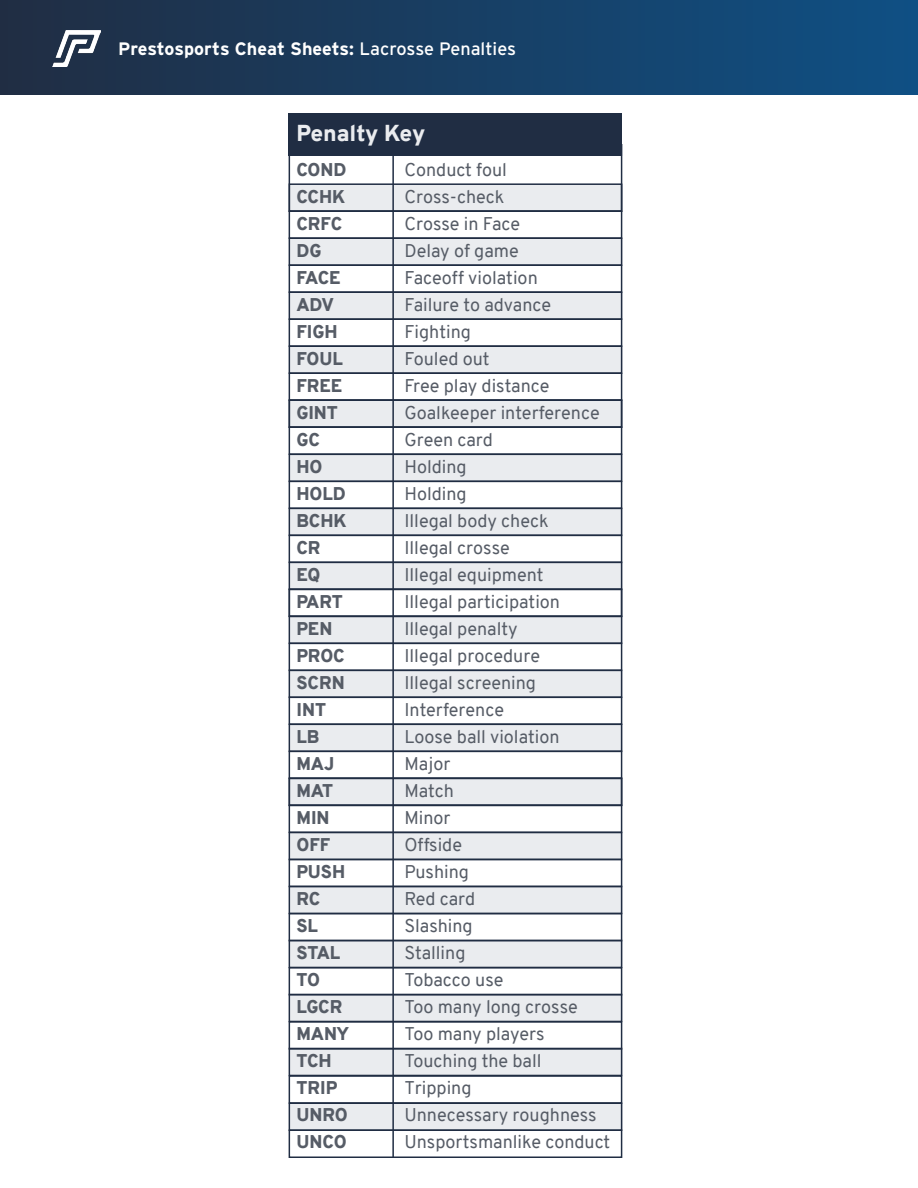
<style>
.page{position:relative;width:918px;height:1188px;background:#fff}
.page>*{position:absolute;margin:0;border:0;box-sizing:border-box;transform-origin:0 0}
.t1{font:900 22.5px "Overpass";letter-spacing:-.01em;color:#eaecef}
.t2{font:18px "Overpass";color:#565c66}
.t3{font:900 18px "Overpass";color:#565c66}
.t4{font:700 18px "Interstate";color:#fff}
.s1{font-weight:400}
</style>
<div class="page">
<div style="left:289px;top:144px;width:333px;height:1014px;background:#eaecef"></div>
<div style="left:289px;top:156px;width:333px;height:27px;background:#fff"></div>
<div style="left:289px;top:264px;width:333px;height:28px;background:#fff"></div>
<div style="left:289px;top:697px;width:333px;height:27px;background:#fff"></div>
<div style="left:289px;top:481px;width:333px;height:27px;background:#fff"></div>
<div style="left:289px;top:913px;width:333px;height:27px;background:#fff"></div>
<div style="left:289px;top:373px;width:333px;height:27px;background:#fff"></div>
<div style="left:289px;top:805px;width:333px;height:27px;background:#fff"></div>
<div style="left:289px;top:589px;width:333px;height:27px;background:#fff"></div>
<div style="left:289px;top:1021px;width:333px;height:28px;background:#fff"></div>
<div style="left:289px;top:210px;width:333px;height:28px;background:#fff"></div>
<div style="left:289px;top:319px;width:333px;height:28px;background:#fff"></div>
<div style="left:289px;top:751px;width:333px;height:28px;background:#fff"></div>
<div style="left:289px;top:535px;width:333px;height:28px;background:#fff"></div>
<div style="left:289px;top:967px;width:333px;height:28px;background:#fff"></div>
<div style="left:289px;top:427px;width:333px;height:28px;background:#fff"></div>
<div style="left:289px;top:859px;width:333px;height:28px;background:#fff"></div>
<div style="left:289px;top:643px;width:333px;height:28px;background:#fff"></div>
<div style="left:289px;top:1076px;width:333px;height:27px;background:#fff"></div>
<div style="left:289px;top:1130px;width:333px;height:28px;background:#fff"></div>
<div style="left:289px;top:114px;width:333px;height:42px;background:#202d43"></div>
<div style="left:0;top:0;width:918px;height:94px;background:linear-gradient(to right,#212d43,#0f5084)"></div>
<img style="left:53px;top:30px;width:48px;height:37px">
<div style="left:289px;top:562px;width:333px;height:28px;border:2px solid #202d43"></div>
<div style="left:289px;top:535px;width:333px;height:28px;border:2px solid #202d43"></div>
<div style="left:289px;top:967px;width:333px;height:28px;border:2px solid #202d43"></div>
<div style="left:289px;top:994px;width:333px;height:28px;border:2px solid #202d43"></div>
<div style="left:289px;top:1021px;width:333px;height:29px;border:2px solid #202d43"></div>
<div style="left:289px;top:1048px;width:333px;height:28px;border:2px solid #202d43"></div>
<div style="left:289px;top:1075px;width:333px;height:29px;border:2px solid #202d43"></div>
<div style="left:289px;top:1102px;width:333px;height:29px;border:2px solid #202d43"></div>
<div style="left:289px;top:1130px;width:333px;height:28px;border:2px solid #202d43"></div>
<div style="left:289px;top:237px;width:333px;height:29px;border:2px solid #202d43"></div>
<div style="left:289px;top:183px;width:333px;height:29px;border:2px solid #202d43"></div>
<div style="left:289px;top:291px;width:333px;height:29px;border:2px solid #202d43"></div>
<div style="left:289px;top:643px;width:333px;height:28px;border:2px solid #202d43"></div>
<div style="left:289px;top:859px;width:333px;height:28px;border:2px solid #202d43"></div>
<div style="left:289px;top:886px;width:333px;height:28px;border:2px solid #202d43"></div>
<div style="left:289px;top:913px;width:333px;height:28px;border:2px solid #202d43"></div>
<div style="left:289px;top:345px;width:333px;height:29px;border:2px solid #202d43"></div>
<div style="left:289px;top:751px;width:333px;height:28px;border:2px solid #202d43"></div>
<div style="left:289px;top:508px;width:333px;height:28px;border:2px solid #202d43"></div>
<div style="left:289px;top:481px;width:333px;height:28px;border:2px solid #202d43"></div>
<div style="left:289px;top:399px;width:333px;height:29px;border:2px solid #202d43"></div>
<div style="left:289px;top:778px;width:333px;height:28px;border:2px solid #202d43"></div>
<div style="left:289px;top:696px;width:333px;height:29px;border:2px solid #202d43"></div>
<div style="left:289px;top:426px;width:333px;height:29px;border:2px solid #202d43"></div>
<div style="left:289px;top:805px;width:333px;height:28px;border:2px solid #202d43"></div>
<div style="left:289px;top:589px;width:333px;height:28px;border:2px solid #202d43"></div>
<hr style="left:392px;top:156px;width:2px;height:1001px;background:#202d43">
<p class="t4" style="left:118px;top:38px;width:399px">Prestosports Cheat Sheets: <span class="s1">Lacrosse Penalties</span></p>
<p class="t1" style="left:296px;top:117px;width:130px">Penalty Key</p>
<p class="t3" style="left:296px;top:157px;width:52px">COND</p>
<p class="t2" style="left:404px;top:157px;width:104px">Conduct foul</p>
<p class="t3" style="left:296px;top:184px;width:51px">CCHK</p>
<p class="t2" style="left:404px;top:184px;width:102px">Cross-check</p>
<p class="t3" style="left:296px;top:211px;width:47px">CRFC</p>
<p class="t2" style="left:404px;top:211px;width:117px">Crosse in Face</p>
<p class="t3" style="left:296px;top:238px;width:26px">DG</p>
<p class="t2" style="left:404px;top:238px;width:116px">Delay of game</p>
<p class="t3" style="left:296px;top:265px;width:46px">FACE</p>
<p class="t2" style="left:404px;top:265px;width:135px">Faceoff violation</p>
<p class="t3" style="left:296px;top:292px;width:39px">ADV</p>
<p class="t2" style="left:404px;top:292px;width:148px">Failure to advance</p>
<p class="t3" style="left:296px;top:319px;width:43px">FIGH</p>
<p class="t2" style="left:404px;top:319px;width:68px">Fighting</p>
<p class="t3" style="left:296px;top:346px;width:48px">FOUL</p>
<p class="t2" style="left:404px;top:346px;width:87px">Fouled out</p>
<p class="t3" style="left:296px;top:373px;width:48px">FREE</p>
<p class="t2" style="left:404px;top:373px;width:147px">Free play distance</p>
<p class="t3" style="left:296px;top:400px;width:43px">GINT</p>
<p class="t2" style="left:404px;top:400px;width:197px">Goalkeeper interference</p>
<p class="t3" style="left:296px;top:427px;width:25px">GC</p>
<p class="t2" style="left:404px;top:427px;width:90px">Green card</p>
<p class="t3" style="left:296px;top:454px;width:28px">HO</p>
<p class="t2" style="left:404px;top:454px;width:64px">Holding</p>
<p class="t3" style="left:296px;top:481px;width:51px">HOLD</p>
<p class="t2" style="left:404px;top:481px;width:64px">Holding</p>
<p class="t3" style="left:296px;top:508px;width:52px">BCHK</p>
<p class="t2" style="left:404px;top:508px;width:146px">Illegal body check</p>
<p class="t3" style="left:296px;top:535px;width:26px">CR</p>
<p class="t2" style="left:404px;top:535px;width:107px">Illegal crosse</p>
<p class="t3" style="left:296px;top:562px;width:26px">EQ</p>
<p class="t2" style="left:404px;top:562px;width:141px">Illegal equipment</p>
<p class="t3" style="left:296px;top:589px;width:48px">PART</p>
<p class="t2" style="left:404px;top:589px;width:157px">Illegal participation</p>
<p class="t3" style="left:296px;top:616px;width:38px">PEN</p>
<p class="t2" style="left:404px;top:616px;width:115px">Illegal penalty</p>
<p class="t3" style="left:296px;top:643px;width:50px">PROC</p>
<p class="t2" style="left:404px;top:643px;width:137px">Illegal procedure</p>
<p class="t3" style="left:296px;top:670px;width:50px">SCRN</p>
<p class="t2" style="left:404px;top:670px;width:133px">Illegal screening</p>
<p class="t3" style="left:296px;top:697px;width:31px">INT</p>
<p class="t2" style="left:404px;top:697px;width:101px">Interference</p>
<p class="t3" style="left:296px;top:724px;width:25px">LB</p>
<p class="t2" style="left:404px;top:724px;width:157px">Loose ball violation</p>
<p class="t3" style="left:296px;top:751px;width:40px">MAJ</p>
<p class="t2" style="left:404px;top:751px;width:48px">Major</p>
<p class="t3" style="left:296px;top:778px;width:38px">MAT</p>
<p class="t2" style="left:404px;top:778px;width:51px">Match</p>
<p class="t3" style="left:296px;top:805px;width:35px">MIN</p>
<p class="t2" style="left:404px;top:805px;width:48px">Minor</p>
<p class="t3" style="left:296px;top:832px;width:35px">OFF</p>
<p class="t2" style="left:404px;top:832px;width:59px">Offside</p>
<p class="t3" style="left:296px;top:859px;width:50px">PUSH</p>
<p class="t2" style="left:404px;top:859px;width:66px">Pushing</p>
<p class="t3" style="left:296px;top:886px;width:25px">RC</p>
<p class="t2" style="left:404px;top:886px;width:72px">Red card</p>
<p class="t3" style="left:296px;top:913px;width:23px">SL</p>
<p class="t2" style="left:404px;top:913px;width:70px">Slashing</p>
<p class="t3" style="left:296px;top:940px;width:45px">STAL</p>
<p class="t2" style="left:404px;top:940px;width:63px">Stalling</p>
<p class="t3" style="left:296px;top:967px;width:25px">TO</p>
<p class="t2" style="left:404px;top:967px;width:101px">Tobacco use</p>
<p class="t3" style="left:296px;top:994px;width:48px">LGCR</p>
<p class="t2" style="left:404px;top:994px;width:175px">Too many long crosse</p>
<p class="t3" style="left:296px;top:1021px;width:54px">MANY</p>
<p class="t2" style="left:404px;top:1021px;width:142px">Too many players</p>
<p class="t3" style="left:296px;top:1048px;width:37px">TCH</p>
<p class="t2" style="left:404px;top:1048px;width:139px">Touching the ball</p>
<p class="t3" style="left:296px;top:1075px;width:42px">TRIP</p>
<p class="t2" style="left:404px;top:1075px;width:69px">Tripping</p>
<p class="t3" style="left:296px;top:1102px;width:53px">UNRO</p>
<p class="t2" style="left:404px;top:1102px;width:194px">Unnecessary roughness</p>
<p class="t3" style="left:296px;top:1129px;width:52px">UNCO</p>
<p class="t2" style="left:404px;top:1129px;width:207px">Unsportsmanlike conduct</p>
</div>
